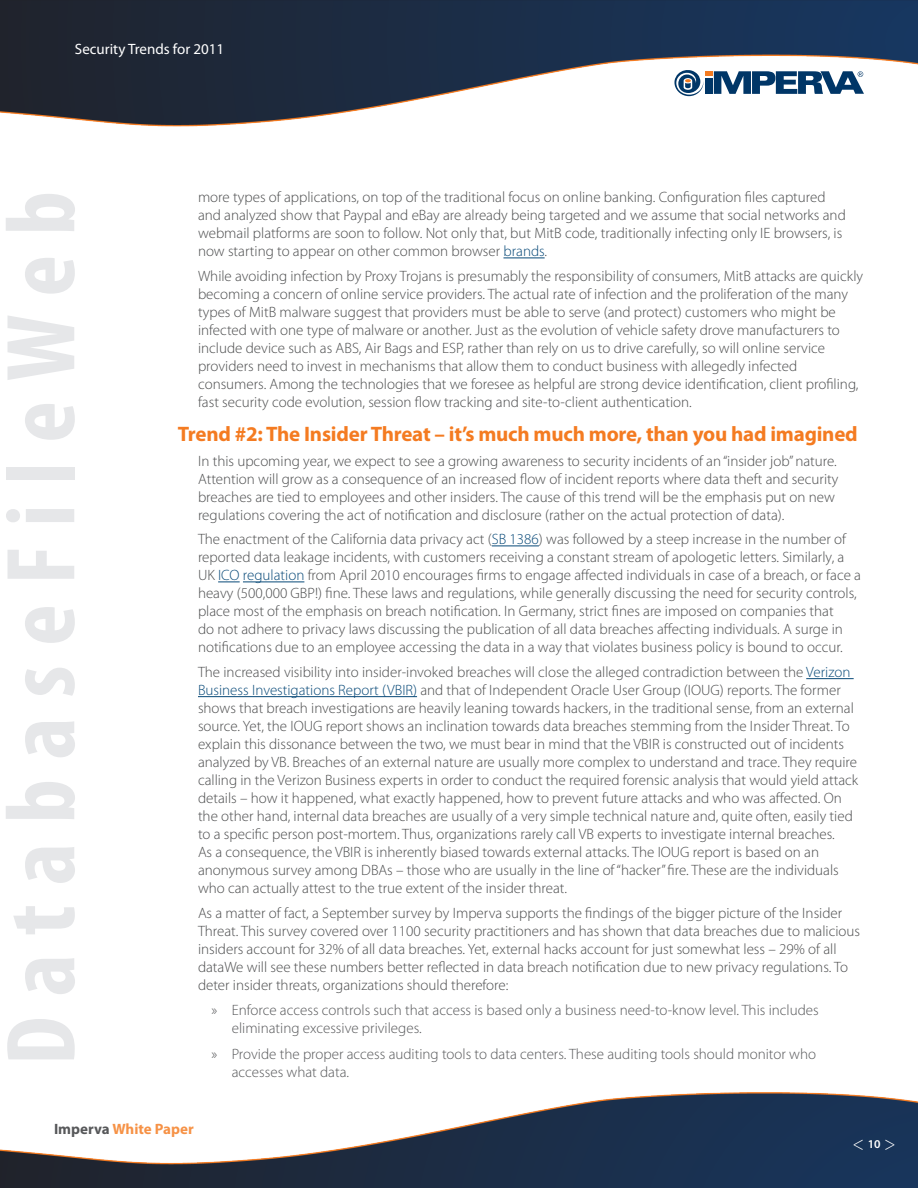
<style>
.page{position:relative;width:918px;height:1188px;background:#fff}
.page>*{position:absolute;margin:0;border:0;box-sizing:border-box;transform-origin:0 0}
.t1{font:700 condensed 99px "Myriad Pro";letter-spacing:.2em;color:#e6e7e9}
.body_header{font:700 21px "Myriad Pro";letter-spacing:-.01em;color:#f47b21}
.t2{font:300 19.5px "Myriad Pro";color:#fff}
.Body_Copy{font:300 15px/18px "Myriad Pro";color:#4b4c4d}
.Feature_Bullets{font:300 15px/18px "Myriad Pro";color:#57585a}
.t3{font:15px "Myriad Pro";color:#fff}
.t4{font:700 15px "Myriad Pro";color:#f69246}
.t5{font:600 12px "Myriad Pro";color:#fff}
.s1{color:#084978}
.s2{color:#57585a}
</style>
<div class="page">
<img style="left:0;top:1092px;width:918px;height:96px">
<img style="left:0;top:0;width:918px;height:127px">
<svg style="left:674px;top:70px;width:29px;height:26px"></svg>
<div style="left:705px;top:71px;width:8px;height:5px;background:#f47b21"></div>
<div style="left:705px;top:78px;width:8px;height:16px;background:#003667"></div>
<svg style="left:714px;top:71px;width:150px;height:23px"></svg>
<hr style="left:503px;top:258px;width:42px;height:1px;background:#084978">
<hr style="left:492px;top:546px;width:47px;height:1px;background:#084978">
<svg style="left:218px;top:582px;width:22px;height:1px"></svg>
<hr style="left:243px;top:582px;width:61px;height:1px;background:#084978">
<hr style="left:806px;top:678px;width:48px;height:1px;background:#084978">
<hr style="left:198px;top:696px;width:219px;height:1px;background:#084978">
<p class="t3" style="left:75px;top:39px;width:151px">Security Trends for 2011</p>
<h1 class="t1" style="left:-21px;top:1065px;width:876px;rotate:-90deg">DatabaseFileWeb</h1>
<p class="Body_Copy" style="left:198px;top:189px;width:649px">more types of applications, on top of the traditional focus on online banking. Configuration files captured and analyzed show that Paypal and eBay are already being targeted and we assume that social networks and webmail platforms are soon to follow. Not only that, but MitB code, traditionally infecting only IE browsers, is now starting to appear on other common browser <span class="s1">brands</span>.</p>
<p class="Body_Copy" style="left:198px;top:267px;width:667px">While avoiding infection by Proxy Trojans is presumably the responsibility of consumers, MitB attacks are quickly becoming a concern of online service providers. The actual rate of infection and the proliferation of the many types of MitB malware suggest that providers must be able to serve (and protect) customers who might be infected with one type of malware or another. Just as the evolution of vehicle safety drove manufacturers to include device such as ABS, Air Bags and ESP, rather than rely on us to drive carefully, so will online service providers need to invest in mechanisms that allow them to conduct business with allegedly infected consumers. Among the technologies that we foresee as helpful are strong device identification, client profiling, fast security code evolution, session flow tracking and site-to-client authentication.</p>
<p class="body_header" style="left:178px;top:420px;width:682px">Trend #2: The Insider Threat – it’s much much more, than you had imagined</p>
<p class="Body_Copy" style="left:198px;top:452px;width:642px">In this upcoming year, we expect to see a growing awareness to security incidents of an “insider job” nature.<br>Attention will grow as a consequence of an increased flow of incident reports where data theft and security breaches are tied to employees and other insiders. The cause of this trend will be the emphasis put on new regulations covering the act of notification and disclosure (rather on the actual protection of data).</p>
<p class="Body_Copy" style="left:198px;top:531px;width:665px">The enactment of the California data privacy act (<span class="s1">SB 1386</span>) was followed by a steep increase in the number of reported data leakage incidents, with customers receiving a constant stream of apologetic letters. Similarly, a UK <span class="s1">ICO regulation</span> from April 2010 encourages firms to engage affected individuals in case of a breach, or face a heavy (500,000 GBP!) fine. These laws and regulations, while generally discussing the need for security controls, place most of the emphasis on breach notification. In Germany, strict fines are imposed on companies that<br>do not adhere to privacy laws discussing the publication of all data breaches affecting individuals. A surge in notifications due to an employee accessing the data in a way that violates business policy is bound to occur.</p>
<p class="Body_Copy" style="left:198px;top:663px;width:662px">The increased visibility into insider-invoked breaches will close the alleged contradiction between the <span class="s1">Verizon Business Investigations Report (VBIR)</span> and that of Independent Oracle User Group (IOUG) reports. The former shows that breach investigations are heavily leaning towards hackers, in the traditional sense, from an external source. Yet, the IOUG report shows an inclination towards data breaches stemming from the Insider Threat. To explain this dissonance between the two, we must bear in mind that the VBIR is constructed out of incidents analyzed by VB. Breaches of an external nature are usually more complex to understand and trace. They require calling in the Verizon Business experts in order to conduct the required forensic analysis that would yield attack details – how it happened, what exactly happened, how to prevent future attacks and who was affected. On the other hand, internal data breaches are usually of a very simple technical nature and, quite often, easily tied to a specific person post-mortem. Thus, organizations rarely call VB experts to investigate internal breaches.<br>As a consequence, the VBIR is inherently biased towards external attacks. The IOUG report is based on an anonymous survey among DBAs – those who are usually in the line of “hacker” fire. These are the individuals who can actually attest to the true extent of the insider threat.</p>
<p class="Body_Copy" style="left:198px;top:904px;width:664px">As a matter of fact, a September survey by Imperva supports the findings of the bigger picture of the Insider Threat. This survey covered over 1100 security practitioners and has shown that data breaches due to malicious insiders account for 32% of all data breaches. Yet, external hacks account for just somewhat less – 29% of all dataWe will see these numbers better reflected in data breach notification due to new privacy regulations. To deter insider threats, organizations should therefore:</p>
<p class="Feature_Bullets" style="left:232px;top:1001px;width:589px;text-indent:-20px">» Enforce access controls such that access is based only a business need-to-know level. This includes eliminating excessive privileges.</p>
<p class="Feature_Bullets" style="left:232px;top:1046px;width:586px;text-indent:-20px">» Provide the proper access auditing tools to data centers. These auditing tools should monitor who accesses what data.</p>
<p class="t4" style="left:54px;top:1119px;width:141px"><span class="s2">Imperva</span> White Paper</p>
<h3 class="t2" style="left:852px;top:1132px;width:45px">&lt; &gt;</h3>
<p class="t5" style="left:868px;top:1137px;width:14px">10</p>
</div>
